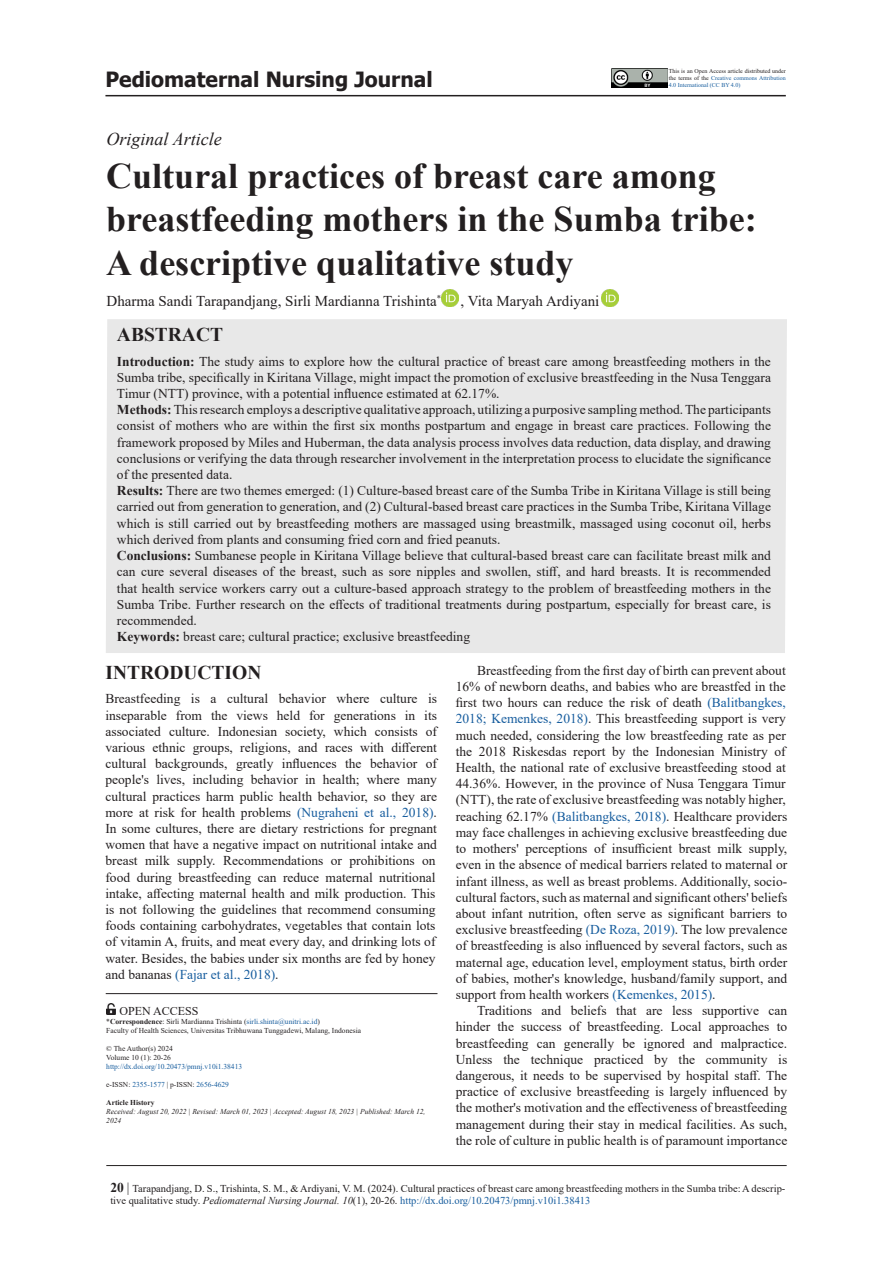
<style>
.page{position:relative;width:893px;height:1263px;background:#fff}
.page>*{position:absolute;margin:0;border:0;box-sizing:border-box;transform-origin:0 0}
.t1{font:700 36px/43.2px "Times New Roman";color:#231f20}
.t2{font:700 21px "Tahoma";color:#231f20}
.Heading_1{font:700 19.5px "Times New Roman";color:#231f20}
.t3{font:italic 18px "Times New Roman";color:#231f20}
.t4{font:15px "Times New Roman";color:#231f20}
.Main_Paragrapgh{font:13.5px/16.2px "Times New Roman";color:#231f20;text-align:justify}
.Second_Paragraph{font:13.5px/16.2px "Times New Roman";color:#231f20;text-align:justify}
.t5{font:12px "Times New Roman";color:#231f20}
.t6{font:10.5px/12.6px "Times New Roman";color:#231f20}
.Afiliasi{font:7.5px "Times New Roman";color:#231f20}
.Afiliasi-2{font:italic 7.5px/9px "Times New Roman";color:#231f20}
.Afiliasi-3{font:7.5px "Times New Roman";color:#175d9e}
.Afiliasi-4{font:700 7.5px "Times New Roman";color:#231f20}
.t7{font:6px/7.2px "Times New Roman";color:#231f20;text-align:justify}
.s1{color:#175d9e}
.s2{font-weight:700}
.s3{color:#231f20}
.s4{font-weight:700;font-size:13.5px}
.s5{font-size:13.5px}
.s6{font-style:italic}
</style>
<div class="page">
<hr style="left:105px;top:95px;width:681px;height:1px;background:#231f20">
<hr style="left:106px;top:1165px;width:681px;height:1px;background:#231f20">
<img style="left:612px;top:69px;width:55px;height:19px">
<div style="left:106px;top:319px;width:681px;height:334px;background:#e8e8e8"></div>
<svg style="left:106px;top:1003px;width:10px;height:12px"></svg>
<img style="left:441px;top:289px;width:17px;height:17px">
<img style="left:601px;top:289px;width:17px;height:17px">
<hr style="left:106px;top:993px;width:331px;height:1px;background:#231f20">
<h2 class="t2" style="left:105px;top:65px;width:329px">Pediomaternal Nursing Journal</h2>
<p class="t7" style="left:669px;top:67px;width:119px">This is an Open Access article distributed under the terms of the <span class="s1">Creative commons Attribution 4.0 International (CC BY 4.0)</span></p>
<p class="t3" style="left:107px;top:127px;width:117px">Original Article</p>
<p class="t1" style="left:106px;top:153px;width:652px">Cultural practices of breast care among breastfeeding mothers in the Sumba tribe:<br>A descriptive qualitative study</p>
<p class="t4" style="left:107px;top:291px;width:336px">Dharma Sandi Tarapandjang, Sirli Mardianna Trishinta<sup>*</sup></p>
<p class="t4" style="left:460px;top:291px;width:140px">, Vita Maryah Ardiyani</p>
<p class="Heading_1" style="left:117px;top:320px;width:108px">ABSTRACT</p>
<p class="Main_Paragrapgh" style="left:117px;top:353px;width:656px"><span class="s2">Introduction:</span> The study aims to explore how the cultural practice of breast care among breastfeeding mothers in the Sumba tribe, specifically in Kiritana Village, might impact the promotion of exclusive breastfeeding in the Nusa Tenggara Timur (NTT) province, with a potential influence estimated at 62.17%.</p>
<p class="Main_Paragrapgh" style="left:117px;top:401px;width:656px"><span class="s2">Methods:</span> This research employs a descriptive qualitative approach, utilizing a purposive sampling method. The participants consist of mothers who are within the first six months postpartum and engage in breast care practices. Following the framework proposed by Miles and Huberman, the data analysis process involves data reduction, data display, and drawing conclusions or verifying the data through researcher involvement in the interpretation process to elucidate the significance of the presented data.</p>
<p class="Main_Paragrapgh" style="left:117px;top:482px;width:656px"><span class="s2">Results:</span> There are two themes emerged: (1) Culture-based breast care of the Sumba Tribe in Kiritana Village is still being carried out from generation to generation, and (2) Cultural-based breast care practices in the Sumba Tribe, Kiritana Village which is still carried out by breastfeeding mothers are massaged using breastmilk, massaged using coconut oil, herbs which derived from plants and consuming fried corn and fried peanuts.</p>
<p class="Main_Paragrapgh" style="left:117px;top:547px;width:656px"><span class="s2">Conclusions:</span> Sumbanese people in Kiritana Village believe that cultural-based breast care can facilitate breast milk and can cure several diseases of the breast, such as sore nipples and swollen, stiff, and hard breasts. It is recommended that health service workers carry out a culture-based approach strategy to the problem of breastfeeding mothers in the Sumba Tribe. Further research on the effects of traditional treatments during postpartum, especially for breast care, is recommended.</p>
<p class="Main_Paragrapgh" style="left:117px;top:628px;width:355px"><span class="s2">Keywords:</span> breast care; cultural practice; exclusive breastfeeding</p>
<p class="Heading_1" style="left:105px;top:658px;width:157px">INTRODUCTION</p>
<p class="Main_Paragrapgh" style="left:105px;top:690px;width:333px">Breastfeeding is a cultural behavior where culture is inseparable from the views held for generations in its associated culture. Indonesian society, which consists of various ethnic groups, religions, and races with different cultural backgrounds, greatly influences the behavior of people's lives, including behavior in health; where many cultural practices harm public health behavior, so they are more at risk for health problems <span class="s1">(Nugraheni et al., 2018)</span>.<br>In some cultures, there are dietary restrictions for pregnant women that have a negative impact on nutritional intake and breast milk supply. Recommendations or prohibitions on food during breastfeeding can reduce maternal nutritional intake, affecting maternal health and milk production. This is not following the guidelines that recommend consuming foods containing carbohydrates, vegetables that contain lots of vitamin A, fruits, and meat every day, and drinking lots of water. Besides, the babies under six months are fed by honey and bananas <span class="s1">(Fajar et al., 2018)</span>.</p>
<p class="t5" style="left:119px;top:1002px;width:81px">OPEN ACCESS</p>
<p class="Afiliasi" style="left:106px;top:1016px;width:215px">*<span class="s2">Correspondence</span>: Sirli Mardianna Trishinta (<span class="s1">sirli.shinta@unitri.ac.id</span>)</p>
<p class="Afiliasi" style="left:106px;top:1025px;width:256px">Faculty of Health Sciences, Universitas Tribhuwana Tunggadewi, Malang, Indonesia</p>
<p class="Afiliasi" style="left:106px;top:1043px;width:68px">© The Author(s) 2024</p>
<p class="Afiliasi" style="left:106px;top:1052px;width:66px">Volume 10 (1): 20-26</p>
<p class="Afiliasi-3" style="left:106px;top:1061px;width:137px">http://dx.doi.org/10.20473/pmnj.v10i1.38413</p>
<p class="Afiliasi-3" style="left:106px;top:1079px;width:124px"><span class="s3">e-ISSN:</span> 2355-1577 <span class="s3">| p-ISSN:</span> 2656-4629</p>
<p class="Afiliasi-4" style="left:106px;top:1097px;width:50px">Article History</p>
<p class="Afiliasi-2" style="left:106px;top:1106px;width:321px">Received: August 20, 2022 | Revised: March 01, 2023 | Accepted: August 18, 2023 | Published: March 12,<br>2024</p>
<p class="Second_Paragraph" style="left:456px;top:662px;width:333px;text-indent:21px">Breastfeeding from the first day of birth can prevent about 16% of newborn deaths, and babies who are breastfed in the first two hours can reduce the risk of death <span class="s1">(Balitbangkes, 2018; Kemenkes, 2018)</span>. This breastfeeding support is very much needed, considering the low breastfeeding rate as per the 2018 Riskesdas report by the Indonesian Ministry of Health, the national rate of exclusive breastfeeding stood at 44.36%. However, in the province of Nusa Tenggara Timur (NTT), the rate of exclusive breastfeeding was notably higher, reaching 62.17% <span class="s1">(Balitbangkes, 2018)</span>. Healthcare providers may face challenges in achieving exclusive breastfeeding due to mothers' perceptions of insufficient breast milk supply, even in the absence of medical barriers related to maternal or infant illness, as well as breast problems. Additionally, socio&shy;cultural factors, such as maternal and significant others' beliefs about infant nutrition, often serve as significant barriers to exclusive breastfeeding <span class="s1">(De Roza, 2019)</span>. The low prevalence of breastfeeding is also influenced by several factors, such as maternal age, education level, employment status, birth order of babies, mother's knowledge, husband/family support, and support from health workers <span class="s1">(Kemenkes, 2015)</span>.</p>
<p class="Second_Paragraph" style="left:456px;top:1002px;width:333px;text-indent:21px">Traditions and beliefs that are less supportive can hinder the success of breastfeeding. Local approaches to breastfeeding can generally be ignored and malpractice.<br>Unless the technique practiced by the community is dangerous, it needs to be supervised by hospital staff. The practice of exclusive breastfeeding is largely influenced by the mother's motivation and the effectiveness of breastfeeding management during their stay in medical facilities. As such, the role of culture in public health is of paramount importance</p>
<p class="t6" style="left:110px;top:1181px;width:676px"><span class="s4">20</span> <span class="s5">|</span> Tarapandjang, D. S., Trishinta, S. M., &amp; Ardiyani, V. M. (2024). Cultural practices of breast care among breastfeeding mothers in the Sumba tribe: A descrip&shy;tive qualitative study. <span class="s6">Pediomaternal Nursing Journal. 10</span>(1), 20-26. <span class="s1">http://dx.doi.org/10.20473/pmnj.v10i1.38413</span></p>
</div>
